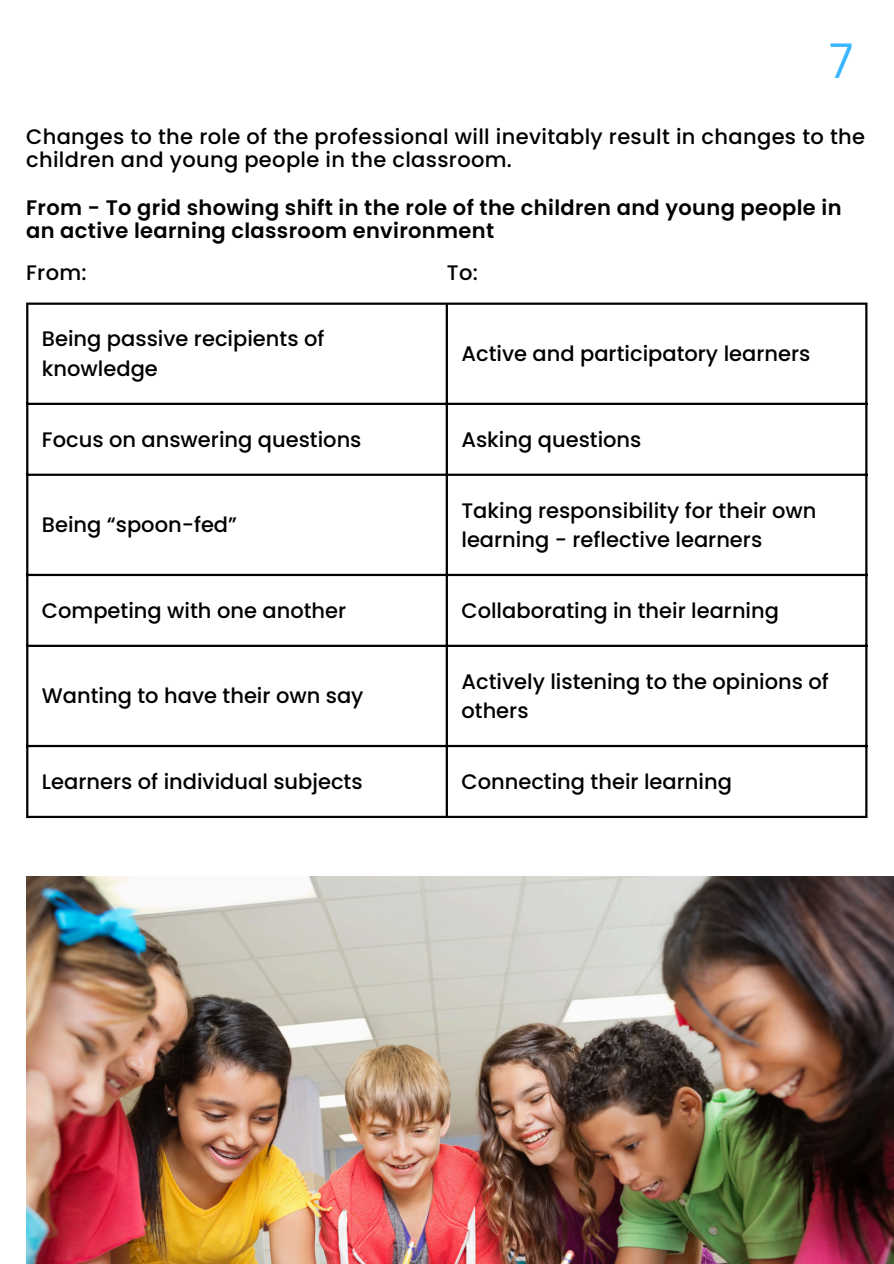
<style>
.page{position:relative;width:894px;height:1264px;background:#fff}
.page>*{position:absolute;margin:0;border:0;box-sizing:border-box;transform-origin:0 0}
.t1{font:48px "Canva Sans";color:#38b6ff}
.t2{font:500 21px/29.2px "Poppins";color:#000}
.t3{font:600 21px/23.7px "Poppins";letter-spacing:.015em;color:#000}
</style>
<div class="page">
<hr style="left:26px;top:305px;width:2px;height:510px;background:#000">
<hr style="left:445px;top:305px;width:3px;height:510px;background:#000">
<hr style="left:865px;top:305px;width:2px;height:510px;background:#000">
<hr style="left:26px;top:302px;width:841px;height:3px;background:#000">
<hr style="left:26px;top:403px;width:841px;height:2px;background:#000">
<hr style="left:26px;top:473px;width:841px;height:3px;background:#000">
<hr style="left:26px;top:574px;width:841px;height:2px;background:#000">
<hr style="left:26px;top:644px;width:841px;height:3px;background:#000">
<hr style="left:26px;top:745px;width:841px;height:2px;background:#000">
<hr style="left:26px;top:815px;width:841px;height:3px;background:#000">
<img style="left:26px;top:876px;width:867px;height:387px">
<p class="t1" style="left:829px;top:27px;width:25px">7</p>
<p class="t2" style="left:26px;top:125px;width:840px;line-height:23.7px">Changes to the role of the professional will inevitably result in changes to the children and young people in the classroom.</p>
<p class="t3" style="left:26px;top:195px;width:816px">From - To grid showing shift in the role of the children and young people in an active learning classroom environment</p>
<p class="t2" style="left:26px;top:258px;width:62px">From:</p>
<p class="t2" style="left:446px;top:258px;width:33px">To:</p>
<p class="t2" style="left:42px;top:324px;width:284px">Being passive recipients of knowledge</p>
<h1 class="t2" style="left:461px;top:339px;width:350px">Active and participatory learners</h1>
<h1 class="t2" style="left:42px;top:424px;width:321px">Focus on answering questions</h1>
<h1 class="t2" style="left:461px;top:424px;width:181px">Asking questions</h1>
<h1 class="t2" style="left:42px;top:510px;width:197px">Being “spoon-fed”</h1>
<p class="t2" style="left:461px;top:495px;width:356px">Taking responsibility for their own learning - reflective learners</p>
<p class="t2" style="left:42px;top:595px;width:306px">Competing with one another</p>
<p class="t2" style="left:461px;top:595px;width:319px">Collaborating in their learning</p>
<p class="t2" style="left:42px;top:681px;width:323px">Wanting to have their own say</p>
<p class="t2" style="left:461px;top:666px;width:369px">Actively listening to the opinions of others</p>
<p class="t2" style="left:42px;top:766px;width:322px">Learners of individual subjects</p>
<p class="t2" style="left:461px;top:766px;width:272px">Connecting their learning</p>
</div>
